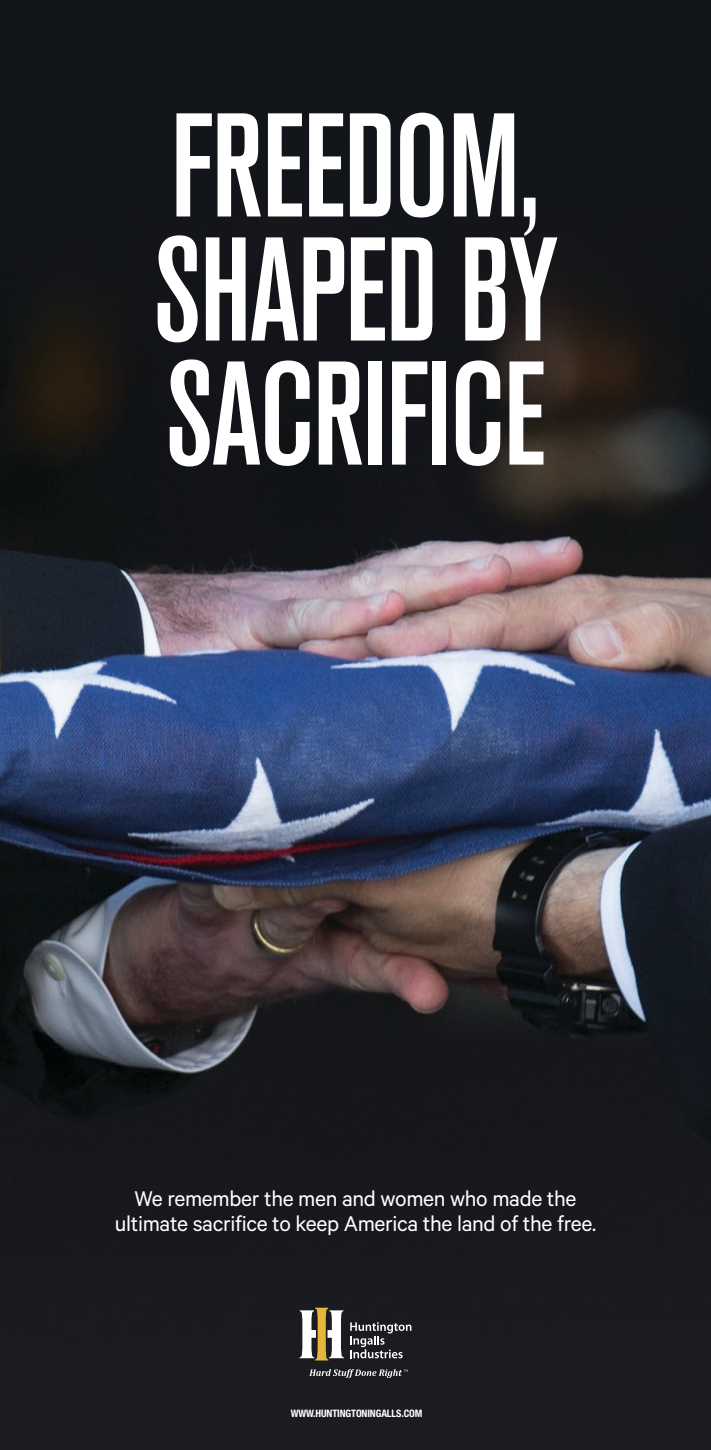
<style>
.page{position:relative;width:711px;height:1450px;background:#fff}
.page>*{position:absolute;margin:0;border:0;box-sizing:border-box;transform-origin:0 0}
.t1{font:500 condensed 146px/124px "Akzidenz Grotesk BQ";letter-spacing:-.01em;color:#fff;text-align:justify}
.t2{font:24px/25px "Calibre";letter-spacing:-.015em;color:#fff;text-align:center}
.t3{font:700 condensed 10.3px "Helvetica Neue LT Std";letter-spacing:-.01em;color:#fff}
</style>
<div class="page">
<img style="left:0;top:0;width:711px;height:1449px">
<svg style="left:299px;top:1307px;width:45px;height:53px"></svg>
<svg style="left:350px;top:1322px;width:61px;height:36px"></svg>
<svg style="left:309px;top:1369px;width:99px;height:8px"></svg>
<p class="t1" style="left:153px;top:103px;width:406px">FREEDOM, SHAPED BY SACRIFICE</p>
<p class="t2" style="left:115px;top:1184px;width:483px">We remember the men and women who made the ultimate sacrifice to keep America the land of the free.</p>
<p class="t3" style="left:291px;top:1407px;width:133px">WWW.HUNTINGTONINGALLS.COM</p>
</div>
